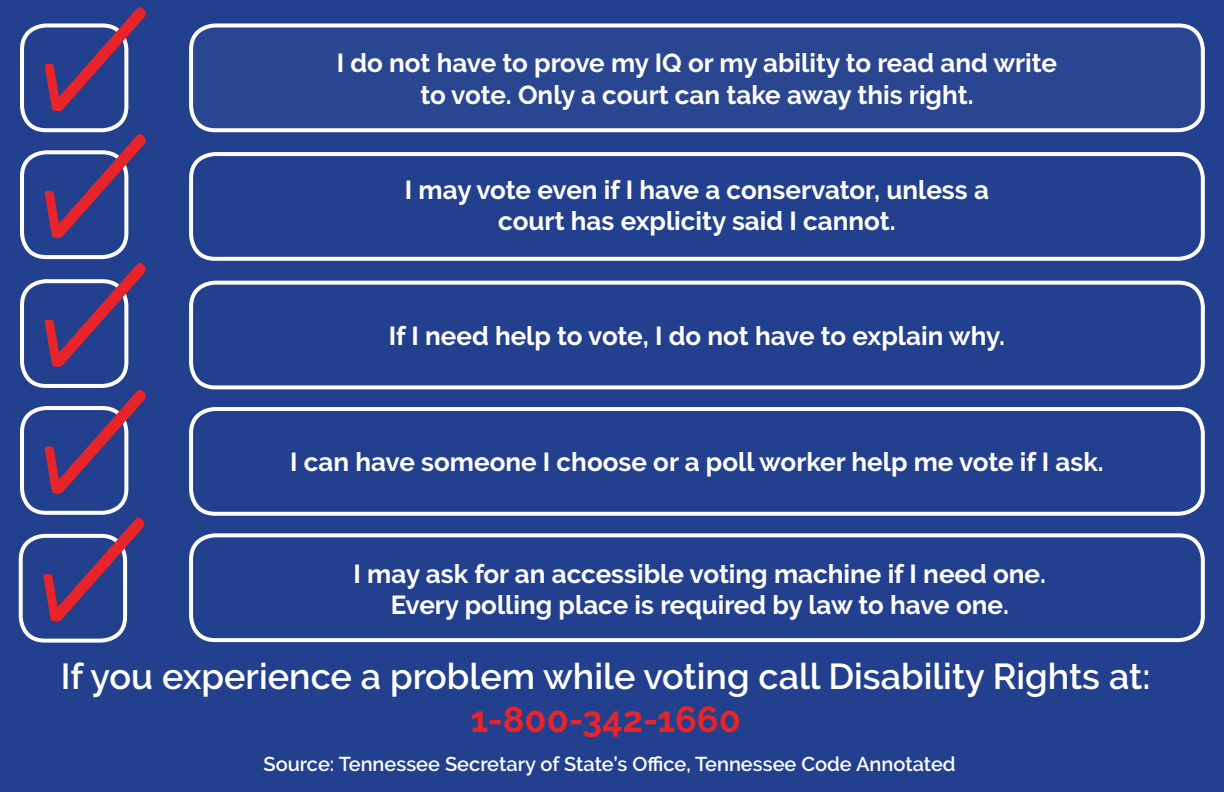
<style>
.page{position:relative;width:1224px;height:792px;background:#23408e}
.page>*{position:absolute;margin:0;border:0;box-sizing:border-box;transform-origin:0 0}
.t1{font:600 36px "Raleway";color:#fff}
.t2{font:700 36px "Raleway";color:#e72429}
.t3{font:700 26px/31.2px "Raleway";color:#fff;text-align:center}
.t4{font:600 20px "Raleway";color:#fff}
</style>
<div class="page">
<div style="left:191px;top:25px;width:1012px;height:105px;background:#2a4691;border-radius:24px"></div>
<div style="left:189px;top:23px;width:1016px;height:109px;border:4px solid #fff;border-radius:24px"></div>
<div style="left:20px;top:23px;width:108px;height:109px;border:4px solid #fff;border-radius:24px"></div>
<div style="left:189px;top:152px;width:1016px;height:109px;border:4px solid #fff;border-radius:24px"></div>
<div style="left:189px;top:281px;width:1016px;height:108px;border:4px solid #fff;border-radius:24px"></div>
<div style="left:189px;top:407px;width:1016px;height:109px;border:4px solid #fff;border-radius:24px"></div>
<div style="left:189px;top:533px;width:1016px;height:109px;border:4px solid #fff;border-radius:24px"></div>
<div style="left:20px;top:150px;width:108px;height:109px;border:4px solid #fff;border-radius:24px"></div>
<div style="left:20px;top:279px;width:108px;height:109px;border:4px solid #fff;border-radius:24px"></div>
<div style="left:20px;top:406px;width:108px;height:109px;border:4px solid #fff;border-radius:24px"></div>
<div style="left:19px;top:534px;width:108px;height:109px;border:4px solid #fff;border-radius:24px"></div>
<svg style="left:44px;top:7px;width:102px;height:636px"></svg>
<p class="t3" style="left:337px;top:48px;width:722px">I do not have to prove my IQ or my ability to read and write to vote. Only a court can take away this right.</p>
<p class="t3" style="left:405px;top:175px;width:586px">I may vote even if I have a conservator, unless a court has explicity said I cannot.</p>
<p class="t3" style="left:389px;top:321px;width:618px">If I need help to vote, I do not have to explain why.</p>
<p class="t3" style="left:290px;top:446px;width:815px">I can have someone I choose or a poll worker help me vote if I ask.</p>
<p class="t3" style="left:354px;top:558px;width:694px">I may ask for an accessible voting machine if I need one.<br>Every polling place is required by law to have one.</p>
<h1 class="t1" style="left:61px;top:656px;width:1091px">If you experience a problem while voting call Disability Rights at:</h1>
<h1 class="t2" style="left:470px;top:699px;width:272px">1-800-342-1660</h1>
<p class="t4" style="left:264px;top:752px;width:694px">Source: Tennessee Secretary of State’s Office, Tennessee Code Annotated</p>
</div>
